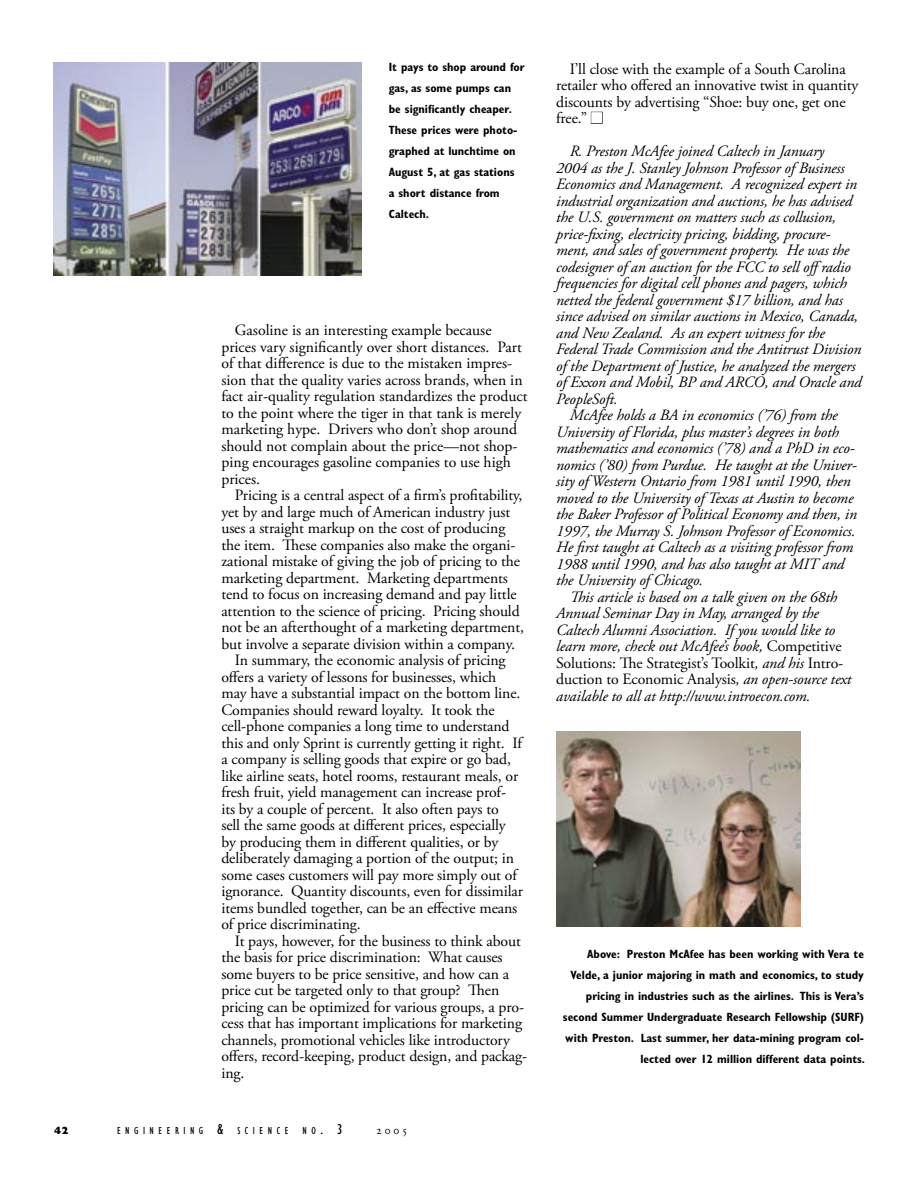
<style>
.page{position:relative;width:918px;height:1188px;background:#fff}
.page>*{position:absolute;margin:0;border:0;box-sizing:border-box;transform-origin:0 0}
.Body{font:15.75px/16.5px "Adobe Garamond Pro";letter-spacing:-.005em;color:#000}
.Body-2{font:italic 15.75px/16.5px "Adobe Garamond Pro";letter-spacing:-.005em;color:#000}
.t1{font:700 condensed 12px/21px "Gill Sans";color:#000}
.t2{font:12px "Adobe Garamond Pro";color:#000}
.t3{font:condensed 10.5px "Gill Sans";letter-spacing:.43em;color:#000}
.t4{font:800 10.5px "Gill Sans";color:#000}
.s1{font-size:15px}
.s2{color:#fff}
.s3{font-style:normal}
</style>
<div class="page">
<div style="left:591px;top:112px;width:12px;height:12px;border:1px solid #000"></div>
<img style="left:53px;top:62px;width:308px;height:213px">
<img style="left:556px;top:732px;width:245px;height:194px">
<p class="t1" style="left:389px;top:57px;width:137px">It pays to shop around for gas, as some pumps can be significantly cheaper.<br>These prices were photo&shy;graphed at lunchtime on<br>August 5, at gas stations<br>a short distance from<br>Caltech.</p>
<p class="Body" style="left:221px;top:323px;width:308px;text-indent:14px">Gasoline is an interesting example because prices vary significantly over short distances. Part of that difference is due to the mistaken impres&shy;sion that the quality varies across brands, when in fact air-quality regulation standardizes the product to the point where the tiger in that tank is merely marketing hype. Drivers who don’t shop around should not complain about the price—not shop&shy;ping encourages gasoline companies to use high prices.</p>
<p class="Body" style="left:221px;top:488px;width:304px;text-indent:14px">Pricing is a central aspect of a firm’s profitability, yet by and large much of American industry just uses a straight markup on the cost of producing the item. These companies also make the organi&shy;zational mistake of giving the job of pricing to the marketing department. Marketing departments tend to focus on increasing demand and pay little attention to the science of pricing. Pricing should not be an afterthought of a marketing department, but involve a separate division within a company.</p>
<p class="Body" style="left:221px;top:653px;width:303px;text-indent:14px">In summary, the economic analysis of pricing offers a variety of lessons for businesses, which may have a substantial impact on the bottom line.<br>Companies should reward loyalty. It took the cell-phone companies a long time to understand this and only Sprint is currently getting it right. If a company is selling goods that expire or go bad, like airline seats, hotel rooms, restaurant meals, or fresh fruit, yield management can increase prof&shy;its by a couple of percent. It also often pays to<br>sell the same goods at different prices, especially by producing them in different qualities, or by deliberately damaging a portion of the output; in some cases customers will pay more simply out of ignorance. Quantity discounts, even for dissimilar items bundled together, can be an effective means of price discriminating.</p>
<p class="Body" style="left:221px;top:933px;width:307px;text-indent:14px">It pays, however, for the business to think about the basis for price discrimination: What causes some buyers to be price sensitive, and how can a price cut be targeted only to that group? Then pricing can be optimized for various groups, a pro&shy;cess that has important implications for marketing channels, promotional vehicles like introductory offers, record-keeping, product design, and packag&shy;ing.</p>
<p class="t4" style="left:54px;top:1124px;width:16px">42</p>
<p class="t3" style="left:117px;top:1125px;width:173px">ENGINEERING <span class="s1">&amp;</span> SCIENCE</p>
<p class="t3" style="left:303px;top:1125px;width:41px">NO<span class="s1">. 3</span></p>
<p class="t2" style="left:376px;top:1123px;width:33px">2005</p>
<p class="Body" style="left:556px;top:61px;width:304px;text-indent:14px">I’ll close with the example of a South Carolina retailer who offered an innovative twist in quantity discounts by advertising “Shoe: buy one, get one free.” <span class="s2">■</span></p>
<p class="Body-2" style="left:556px;top:143px;width:307px;text-indent:14px">R. Preston McAfee joined Caltech in January<br>2004 as the J. Stanley Johnson Professor of Business Economics and Management. A recognized expert in industrial organization and auctions, he has advised the U.S. government on matters such as collusion, price-fixing, electricity pricing, bidding, procure&shy;ment, and sales of government property. He was the codesigner of an auction for the FCC to sell offradio frequencies for digital cell phones and pagers, which netted the federal government $17 billion, and has since advised on similar auctions in Mexico, Canada, and New Zealand. As an expert witness for the Federal Trade Commission and the Antitrust Division of the Department of Justice, he analyzed the mergers of Exxon and Mobil, BP and ARCO, and Oracle and PeopleSoft.</p>
<p class="Body-2" style="left:556px;top:407px;width:302px;text-indent:14px">McAfee holds a BA in economics (’76) from the University of Florida, plus master’s degrees in both mathematics and economics (’78) and a PhD in eco&shy;nomics (’80) from Purdue. He taught at the Univer&shy;sity of Western Ontario from 1981 until 1990, then moved to the University of Texas at Austin to become the Baker Professor of Political Economy and then, in 1997, the Murray S. Johnson Professor of Economics.<br>He first taught at Caltech as a visiting professor from 1988 until 1990, and has also taught at MIT and the University of Chicago.</p>
<p class="Body-2" style="left:556px;top:589px;width:297px;text-indent:14px">This article is based on a talk given on the 68th Annual Seminar Day in May, arranged by the Caltech Alumni Association. If you would like to learn more, check out McAfee’s book, <span class="s3">Competitive Solutions: The Strategist’s Toolkit</span>, and his <span class="s3">Intro&shy;duction to Economic Analysis</span>, an open-source text available to all at http://www.introecon.com.</p>
<p class="t1" style="left:563px;top:944px;width:304px;text-align:right">Above: Preston McAfee has been working with Vera te Velde, a junior majoring in math and economics, to study pricing in industries such as the airlines. This is Vera’s second Summer Undergraduate Research Fellowship (SURF) with Preston. Last summer, her data-mining program col&shy;lected over 12 million different data points.</p>
</div>
